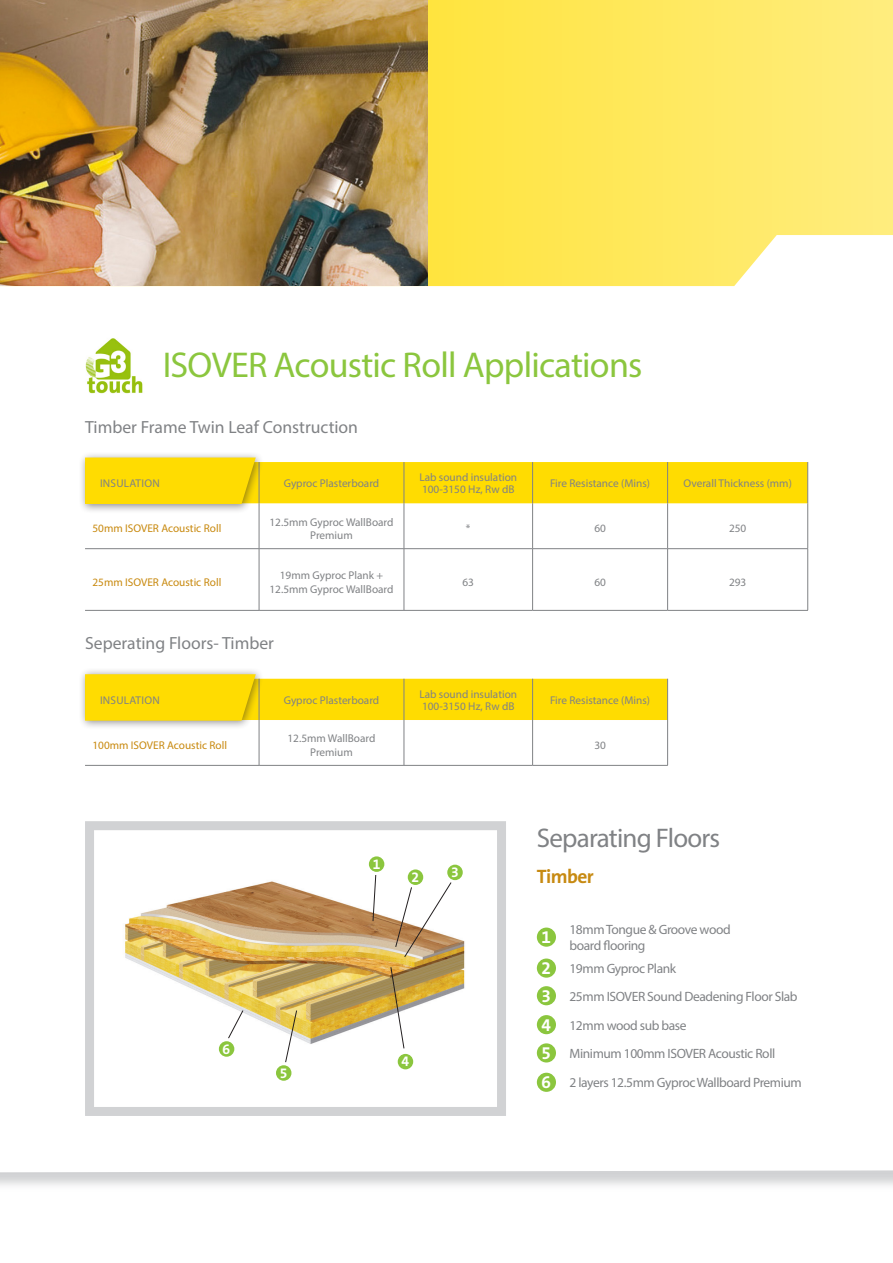
<style>
.page{position:relative;width:893px;height:1263px;background:#fff}
.page>*{position:absolute;margin:0;border:0;box-sizing:border-box;transform-origin:0 0}
.Page_header_Green{font:36px "Myriad Pro";letter-spacing:-.02em;color:#8bc63e}
.Solution_Title_2{font:27px "Myriad Pro";letter-spacing:-.03em;color:#808285}
.Solution_Title_2-2{font:700 19.5px "The Sans";letter-spacing:-.03em;color:#c78a12}
.Solution_text_points{font:17.7px "Myriad Pro";color:#808285}
.t1{font:17.25px "The Sans Bold Expert";color:#fff}
.Solution_Title_2-3{font:13.95px "The Sans Bold Expert";color:#fff}
.text_2{font:13.5px/16.5px "Myriad Pro";letter-spacing:-.03em;color:#808285}
.Table_row_subhead{font:11.25px/12px "Myriad Pro";color:#808285}
.table_body_02{font:11.25px/13.5px "Myriad Pro";color:#808285;text-align:center}
.Table_Col__Subhead{font:11.25px "Myriad Pro";color:#c8890e}
.yellow_table_header{font:11.25px "Myriad Pro";letter-spacing:.02em;color:#808285}
</style>
<div class="page">
<svg style="left:0;top:0;width:893px;height:287px;background:#ffe966"></svg>
<img style="left:0;top:0;width:428px;height:286px">
<svg style="left:181px;top:1170px;width:712px;height:2px"></svg>
<hr style="left:259px;top:503px;width:1px;height:45px;background:#808285">
<hr style="left:404px;top:503px;width:1px;height:45px;background:#808285">
<hr style="left:532px;top:503px;width:1px;height:45px;background:#808285">
<hr style="left:667px;top:503px;width:1px;height:45px;background:#808285">
<hr style="left:807px;top:503px;width:1px;height:45px;background:#808285">
<hr style="left:85px;top:548px;width:174px;height:1px;background:#808285">
<hr style="left:259px;top:548px;width:145px;height:1px;background:#808285">
<hr style="left:259px;top:549px;width:1px;height:61px;background:#808285">
<hr style="left:404px;top:548px;width:129px;height:1px;background:#808285">
<hr style="left:404px;top:549px;width:1px;height:61px;background:#808285">
<hr style="left:533px;top:548px;width:135px;height:1px;background:#808285">
<hr style="left:532px;top:549px;width:1px;height:61px;background:#808285">
<hr style="left:668px;top:548px;width:140px;height:1px;background:#808285">
<hr style="left:667px;top:549px;width:1px;height:61px;background:#808285">
<hr style="left:807px;top:549px;width:1px;height:61px;background:#808285">
<hr style="left:85px;top:610px;width:174px;height:1px;background:#808285">
<hr style="left:259px;top:610px;width:145px;height:1px;background:#808285">
<hr style="left:404px;top:610px;width:129px;height:1px;background:#808285">
<hr style="left:533px;top:610px;width:135px;height:1px;background:#808285">
<hr style="left:668px;top:610px;width:140px;height:1px;background:#808285">
<div style="left:78px;top:451px;width:187px;height:63px;background:#231f20;opacity:.5"></div>
<svg style="left:85px;top:457px;width:723px;height:47px;background:#fdde1a"></svg>
<hr style="left:259px;top:720px;width:1px;height:45px;background:#808285">
<hr style="left:404px;top:720px;width:1px;height:45px;background:#808285">
<hr style="left:532px;top:720px;width:1px;height:45px;background:#808285">
<hr style="left:667px;top:720px;width:1px;height:45px;background:#808285">
<hr style="left:85px;top:765px;width:174px;height:1px;background:#808285">
<hr style="left:259px;top:765px;width:145px;height:1px;background:#808285">
<hr style="left:404px;top:765px;width:129px;height:1px;background:#808285">
<hr style="left:533px;top:765px;width:135px;height:1px;background:#808285">
<div style="left:78px;top:667px;width:187px;height:64px;background:#231f20;opacity:.5"></div>
<svg style="left:85px;top:674px;width:583px;height:47px;background:#fddd18"></svg>
<div style="left:85px;top:821px;width:421px;height:295px;background:#fff;border:9px solid #d1d2d4"></div>
<img style="left:125px;top:876px;width:340px;height:174px">
<svg style="left:372px;top:875px;width:4px;height:47px"></svg>
<div style="left:369px;top:856px;width:15px;height:16px;background:#8bc63e;border-radius:50%"></div>
<div style="left:408px;top:869px;width:15px;height:16px;background:#8bc63e;border-radius:50%"></div>
<svg style="left:395px;top:882px;width:57px;height:76px"></svg>
<div style="left:447px;top:865px;width:16px;height:15px;background:#8bc63e;border-radius:50%"></div>
<svg style="left:390px;top:966px;width:15px;height:83px"></svg>
<div style="left:398px;top:1054px;width:15px;height:15px;background:#8bc63e;border-radius:50%"></div>
<svg style="left:285px;top:1010px;width:12px;height:53px"></svg>
<div style="left:276px;top:1065px;width:15px;height:16px;background:#8bc63e;border-radius:50%"></div>
<svg style="left:228px;top:1010px;width:16px;height:29px"></svg>
<div style="left:219px;top:1041px;width:15px;height:16px;background:#8bc63e;border-radius:50%"></div>
<div style="left:537px;top:927px;width:19px;height:20px;background:#8bc63e;border-radius:50%"></div>
<div style="left:537px;top:958px;width:19px;height:20px;background:#8bc63e;border-radius:50%"></div>
<div style="left:537px;top:986px;width:19px;height:19px;background:#8bc63e;border-radius:50%"></div>
<div style="left:537px;top:1015px;width:19px;height:19px;background:#8bc63e;border-radius:50%"></div>
<div style="left:537px;top:1043px;width:19px;height:19px;background:#8bc63e;border-radius:50%"></div>
<div style="left:537px;top:1073px;width:19px;height:19px;background:#8bc63e;border-radius:50%"></div>
<img style="left:85px;top:338px;width:58px;height:56px">
<p class="Page_header_Green" style="left:163px;top:343px;width:481px">ISOVER Acoustic Roll Applications</p>
<p class="Solution_text_points" style="left:85px;top:416px;width:275px">Timber Frame Twin Leaf Construction</p>
<p class="yellow_table_header" style="left:100px;top:476px;width:61px">INSULATION</p>
<p class="Table_row_subhead" style="left:284px;top:477px;width:97px">Gyproc Plasterboard</p>
<p class="Table_row_subhead" style="left:419px;top:471px;width:99px">Lab sound insulation<br>100-3150 Hz, Rw dB</p>
<p class="Table_row_subhead" style="left:550px;top:477px;width:101px">Fire Resistance (Mins)</p>
<p class="Table_row_subhead" style="left:683px;top:477px;width:110px">Overall Thickness (mm)</p>
<p class="Table_Col__Subhead" style="left:92px;top:521px;width:130px">50mm ISOVER Acoustic Roll</p>
<p class="table_body_02" style="left:269px;top:515px;width:126px">12.5mm Gyproc WallBoard<br>Premium</p>
<p class="table_body_02" style="left:466px;top:521px;width:6px">*</p>
<p class="table_body_02" style="left:594px;top:521px;width:13px">60</p>
<p class="table_body_02" style="left:729px;top:521px;width:19px">250</p>
<p class="Table_Col__Subhead" style="left:92px;top:575px;width:130px">25mm ISOVER Acoustic Roll</p>
<p class="table_body_02" style="left:269px;top:568px;width:126px">19mm Gyproc Plank +<br>12.5mm Gyproc WallBoard</p>
<p class="table_body_02" style="left:462px;top:575px;width:13px">63</p>
<p class="table_body_02" style="left:594px;top:575px;width:13px">60</p>
<p class="table_body_02" style="left:729px;top:575px;width:19px">293</p>
<p class="Solution_text_points" style="left:85px;top:632px;width:191px">Seperating Floors- Timber</p>
<p class="yellow_table_header" style="left:100px;top:693px;width:61px">INSULATION</p>
<p class="Table_row_subhead" style="left:284px;top:694px;width:97px">Gyproc Plasterboard</p>
<p class="Table_row_subhead" style="left:419px;top:688px;width:99px">Lab sound insulation<br>100-3150 Hz, Rw dB</p>
<p class="Table_row_subhead" style="left:550px;top:694px;width:101px">Fire Resistance (Mins)</p>
<p class="Table_Col__Subhead" style="left:92px;top:738px;width:136px">100mm ISOVER Acoustic Roll</p>
<p class="table_body_02" style="left:288px;top:731px;width:89px">12.5mm WallBoard<br>Premium</p>
<p class="table_body_02" style="left:594px;top:738px;width:13px">30</p>
<p class="Solution_Title_2-3" style="left:223px;top:1037px;width:9px">6</p>
<p class="Solution_Title_2-3" style="left:280px;top:1061px;width:9px">5</p>
<p class="Solution_Title_2-3" style="left:373px;top:852px;width:9px">1</p>
<p class="Solution_Title_2-3" style="left:412px;top:865px;width:9px">2</p>
<p class="Solution_Title_2-3" style="left:451px;top:861px;width:9px">3</p>
<p class="Solution_Title_2-3" style="left:401px;top:1050px;width:9px">4</p>
<p class="Solution_Title_2" style="left:537px;top:821px;width:185px">Separating Floors</p>
<p class="Solution_Title_2-2" style="left:537px;top:860px;width:58px">Timber</p>
<p class="t1" style="left:541px;top:923px;width:11px">1</p>
<p class="text_2" style="left:569px;top:921px;width:163px">18mm Tongue &amp; Groove wood board flooring</p>
<p class="t1" style="left:541px;top:954px;width:11px">2</p>
<p class="text_2" style="left:569px;top:960px;width:108px">19mm Gyproc Plank</p>
<p class="t1" style="left:541px;top:981px;width:11px">3</p>
<p class="text_2" style="left:569px;top:988px;width:230px">25mm ISOVER Sound Deadening Floor Slab</p>
<p class="t1" style="left:541px;top:1010px;width:11px">4</p>
<p class="text_2" style="left:569px;top:1017px;width:119px">12mm wood sub base</p>
<p class="t1" style="left:541px;top:1038px;width:11px">5</p>
<p class="text_2" style="left:569px;top:1045px;width:207px">Minimum 100mm ISOVER Acoustic Roll</p>
<p class="t1" style="left:541px;top:1068px;width:11px">6</p>
<p class="text_2" style="left:569px;top:1074px;width:234px">2 layers 12.5mm Gyproc Wallboard Premium</p>
</div>
